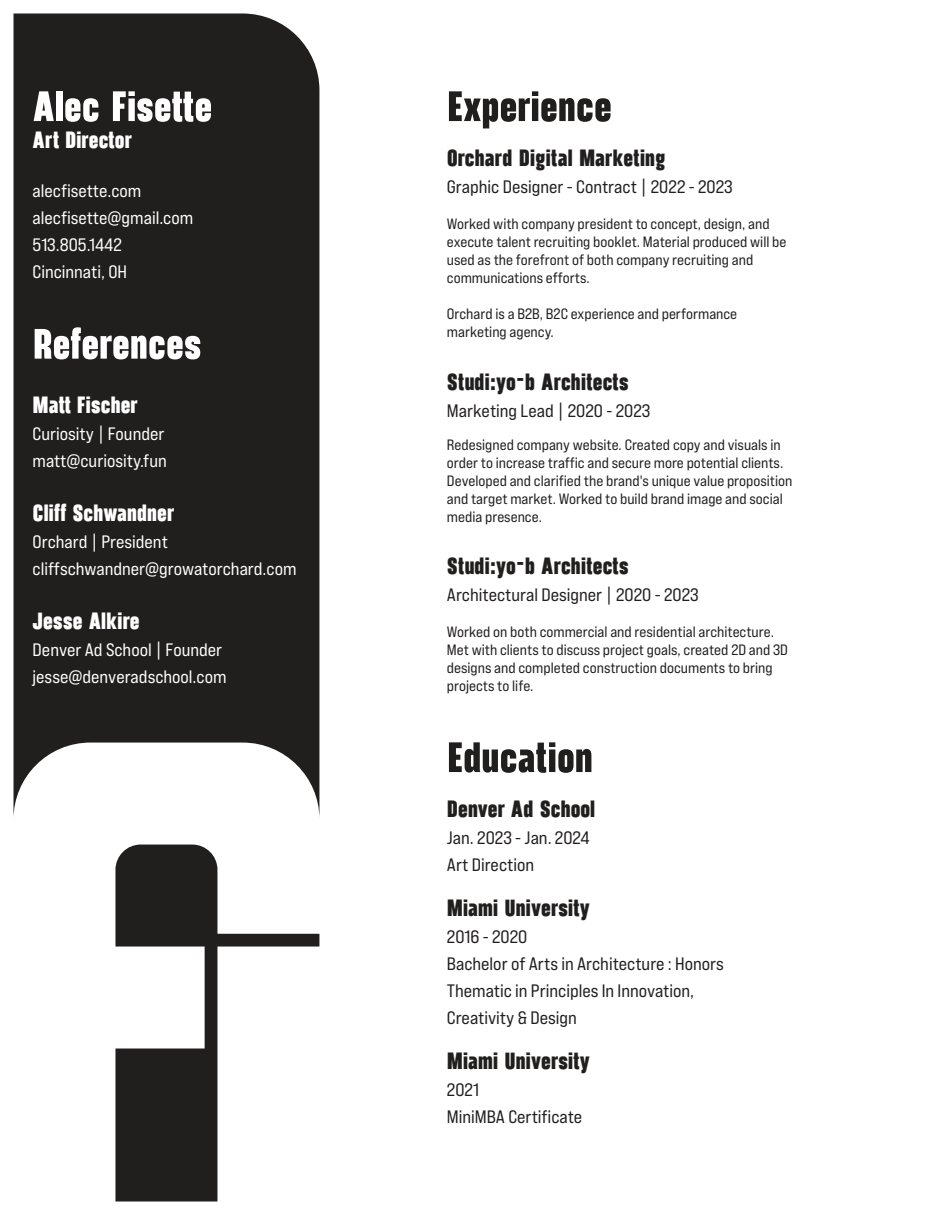
<style>
.page{position:relative;width:945px;height:1215px;background:#fff}
.page>*{position:absolute;margin:0;border:0;box-sizing:border-box;transform-origin:0 0}
.t1{font:67.5px "Aeternus Heavy Nano";letter-spacing:-.01em;color:#fff}
.t2{font:67.5px "Aeternus Heavy Nano";letter-spacing:-.01em;color:#211e1e}
.t3{font:37.5px "Aeternus Heavy Nano";letter-spacing:-.01em;color:#211e1e}
.t4{font:37.5px "Aeternus Heavy Nano";letter-spacing:-.01em;color:#fff}
.t5{font:18px/27px "Bebas Neue Pro Exp Rg";color:#211e1e}
.t6{font:18px/27px "Bebas Neue Pro Exp Rg";color:#fff}
.t7{font:15px/18px "Bebas Neue Pro Exp Rg";color:#211e1e}
</style>
<div class="page">
<svg style="left:14px;top:14px;width:305px;height:797px;background:#323030"></svg>
<svg style="left:115px;top:845px;width:204px;height:357px"></svg>
<h1 class="t1" style="left:33px;top:58px;width:182px">Alec Fisette</h1>
<h2 class="t4" style="left:33px;top:113px;width:101px">Art Director</h2>
<p class="t6" style="left:33px;top:177px;width:162px">alecfisette.com alecfisette@gmail.com<br>513.805.1442<br>Cincinnati, OH</p>
<h1 class="t1" style="left:33px;top:296px;width:171px">References</h1>
<h2 class="t4" style="left:33px;top:378px;width:107px">Matt Fischer</h2>
<p class="t6" style="left:33px;top:420px;width:136px">Curiosity | Founder matt@curiosity.fun</p>
<h2 class="t4" style="left:33px;top:486px;width:143px">Cliff Schwandner</h2>
<p class="t6" style="left:33px;top:528px;width:265px">Orchard | President cliffschwandner@growatorchard.com</p>
<h2 class="t4" style="left:33px;top:594px;width:109px">Jesse Alkire</h2>
<p class="t6" style="left:33px;top:636px;width:195px">Denver Ad School | Founder jesse@denveradschool.com</p>
<h1 class="t2" style="left:447px;top:58px;width:167px">Experience</h1>
<h2 class="t3" style="left:447px;top:131px;width:220px">Orchard Digital Marketing</h2>
<p class="t5" style="left:447px;top:173px;width:288px">Graphic Designer - Contract | 2022 - 2023</p>
<p class="t7" style="left:447px;top:215px;width:341px">Worked with company president to concept, design, and execute talent recruiting booklet. Material produced will be used as the forefront of both company recruiting and communications efforts.</p>
<p class="t7" style="left:447px;top:305px;width:292px">Orchard is a B2B, B2C experience and performance marketing agency.</p>
<h2 class="t3" style="left:447px;top:355px;width:183px">Studi:yo-b Architects</h2>
<p class="t5" style="left:447px;top:396px;width:205px">Marketing Lead | 2020 - 2023</p>
<p class="t7" style="left:447px;top:435px;width:347px">Redesigned company website. Created copy and visuals in order to increase traffic and secure more potential clients.<br>Developed and clarified the brand's unique value proposition and target market. Worked to build brand image and social media presence.</p>
<h2 class="t3" style="left:447px;top:539px;width:183px">Studi:yo-b Architects</h2>
<p class="t5" style="left:447px;top:581px;width:253px">Architectural Designer | 2020 - 2023</p>
<p class="t7" style="left:447px;top:623px;width:343px">Worked on both commercial and residential architecture.<br>Met with clients to discuss project goals, created 2D and 3D designs and completed construction documents to bring projects to life.</p>
<h1 class="t2" style="left:447px;top:709px;width:148px">Education</h1>
<h2 class="t3" style="left:447px;top:782px;width:150px">Denver Ad School</h2>
<p class="t5" style="left:447px;top:824px;width:144px">Jan. 2023 - Jan. 2024<br>Art Direction</p>
<h2 class="t3" style="left:447px;top:881px;width:144px">Miami University</h2>
<p class="t5" style="left:447px;top:923px;width:279px">2016 - 2020<br>Bachelor of Arts in Architecture : Honors<br>Thematic in Principles In Innovation,<br>Creativity &amp; Design</p>
<h2 class="t3" style="left:447px;top:1034px;width:144px">Miami University</h2>
<p class="t5" style="left:447px;top:1076px;width:137px">2021<br>MiniMBA Certificate</p>
</div>
